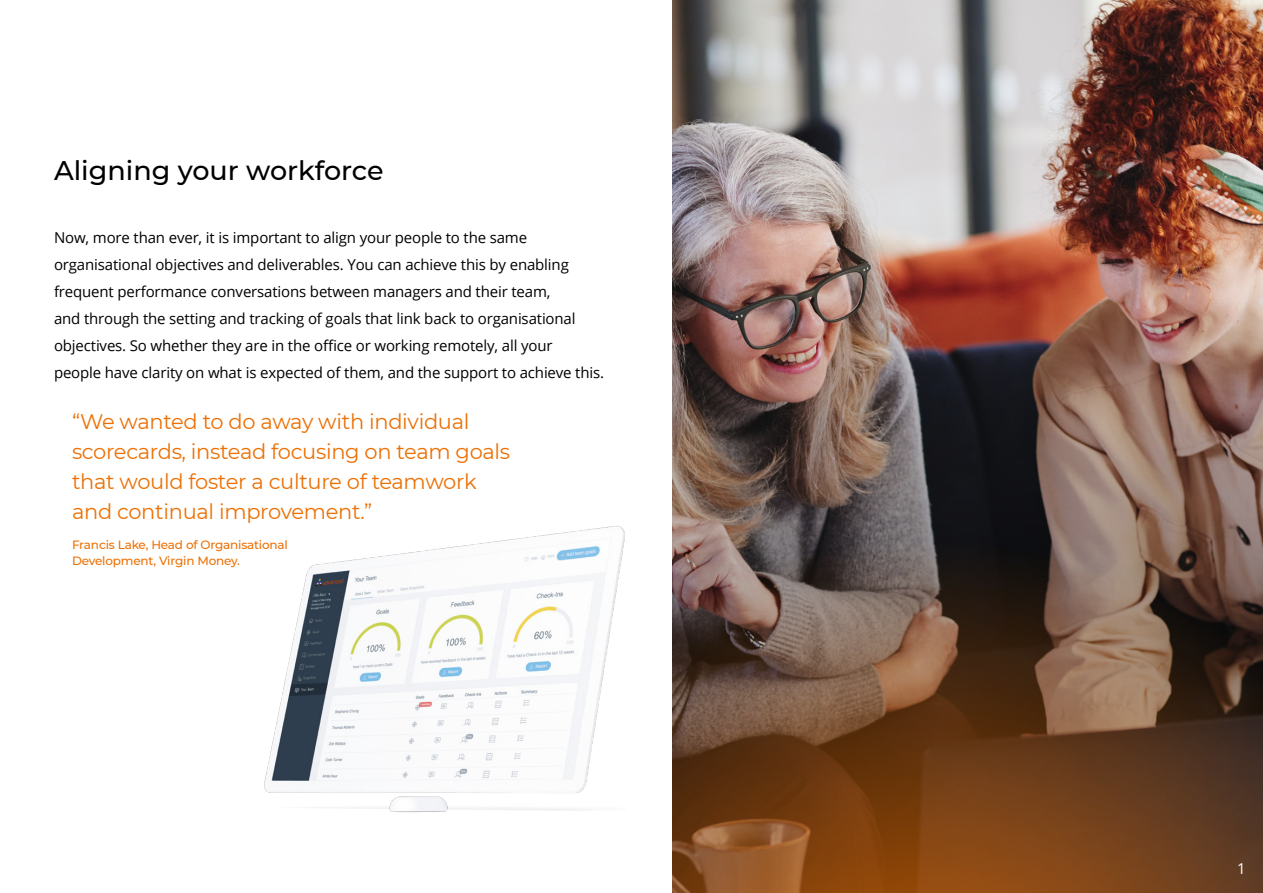
<style>
.page{position:relative;width:1263px;height:893px;background:#fff}
.page>*{position:absolute;margin:0;border:0;box-sizing:border-box;transform-origin:0 0}
.t1{font:500 27px "Montserrat";color:#000}
.t2{font:21px/30px "Montserrat";letter-spacing:-.015em;color:#ed7004}
.t3{font:15px/27px "Open Sans";letter-spacing:-.01em;color:#000}
.t4{font:15px "Open Sans";color:#fff}
.t5{font:500 12px/16.5px "Montserrat";letter-spacing:-.015em;color:#ed7004}
</style>
<div class="page">
<img style="left:673px;top:0;width:590px;height:128px">
<img style="left:673px;top:128px;width:590px;height:415px">
<svg style="left:673px;top:543px;width:590px;height:350px;background:#6b472e"></svg>
<img style="left:264px;top:526px;width:361px;height:286px">
<h1 class="t1" style="left:54px;top:152px;width:331px">Aligning your workforce</h1>
<p class="t3" style="left:54px;top:223px;width:552px">Now, more than ever, it is important to align your people to the same organisational objectives and deliverables. You can achieve this by enabling frequent performance conversations between managers and their team,<br>and through the setting and tracking of goals that link back to organisational objectives. So whether they are in the office or working remotely, all your<br>people have clarity on what is expected of them, and the support to achieve this.</p>
<h2 class="t2" style="left:72px;top:405px;width:440px">“We wanted to do away with individual scorecards, instead focusing on team goals that would foster a culture of teamwork and continual improvement.”</h2>
<p class="t5" style="left:72px;top:536px;width:217px">Francis Lake, Head of Organisational<br>Development, Virgin Money.</p>
<p class="t4" style="left:1237px;top:858px;width:10px">1</p>
</div>
